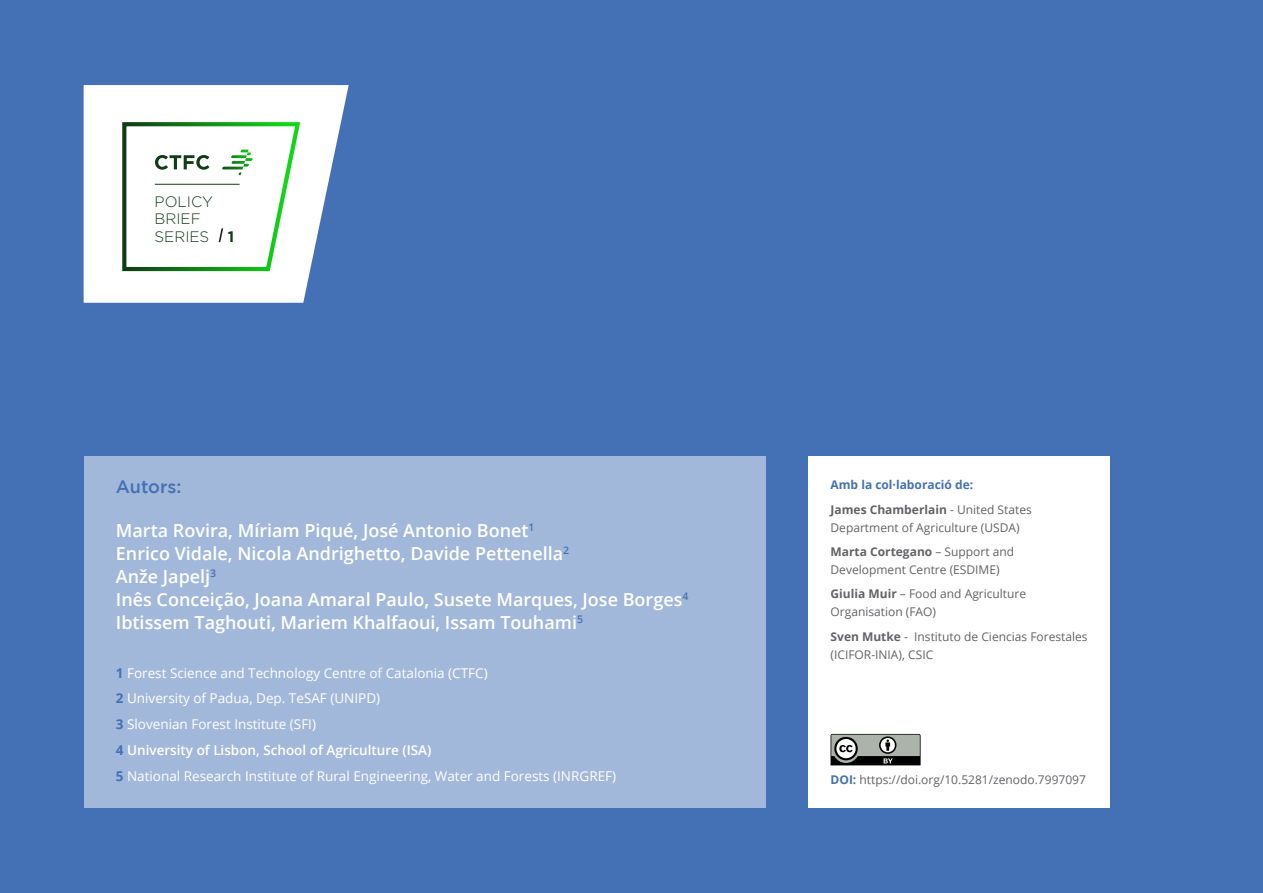
<style>
.page{position:relative;width:1263px;height:893px;background:#4471b5}
.page>*{position:absolute;margin:0;border:0;box-sizing:border-box;transform-origin:0 0}
.t1{font:600 18px "Open Sans";color:#fff}
.t2{font:500 18px "Gotham";color:#4471b5}
.t3{font:300 15.15px "Gotham";color:#113d16}
.t4{font:700 15.15px "Gotham";color:#113d16}
.t5{font:13.5px "Open Sans";color:#fff}
.t6{font:600 13.5px "Open Sans";color:#fff}
.t7{font:12px/18px "Open Sans";color:#636366}
.t8{font:700 12px "Open Sans";color:#4471b5}
.s1{font-weight:700;color:#4471b5}
.s2{font-weight:700}
</style>
<div class="page">
<div style="left:84px;top:456px;width:682px;height:352px;background:#a1b8da"></div>
<div style="left:808px;top:456px;width:302px;height:352px;background:#fff"></div>
<svg style="left:84px;top:85px;width:265px;height:218px;fill:#fff"></svg>
<svg style="left:120px;top:120px;width:183px;height:153px;background:#e3f0e4"></svg>
<svg style="left:830px;top:734px;width:90px;height:31px;background:#767a76"></svg>
<p class="t3" style="left:155px;top:194px;width:60px">POLICY</p>
<p class="t3" style="left:155px;top:211px;width:48px">BRIEF</p>
<p class="t3" style="left:155px;top:228px;width:56px">SERIES</p>
<p class="t4" style="left:228px;top:227px;width:8px">1</p>
<p class="t2" style="left:116px;top:476px;width:67px">Autors:</p>
<p class="t1" style="left:116px;top:518px;width:420px">Marta Rovira, Míriam Piqué, José Antonio Bonet<sup>1</sup></p>
<p class="t1" style="left:116px;top:541px;width:455px">Enrico Vidale, Nicola Andrighetto, Davide Pettenella<sup>2</sup></p>
<p class="t1" style="left:116px;top:564px;width:102px">Anže Japelj<sup>3</sup></p>
<p class="t1" style="left:116px;top:587px;width:574px">Inês Conceição, Joana Amaral Paulo, Susete Marques, Jose Borges<sup>4</sup></p>
<p class="t1" style="left:116px;top:610px;width:469px">Ibtissem Taghouti, Mariem Khalfaoui, Issam Touhami<sup>5</sup></p>
<p class="t5" style="left:116px;top:663px;width:373px"><span class="s1">1</span> Forest Science and Technology Centre of Catalonia (CTFC)</p>
<p class="t5" style="left:116px;top:689px;width:266px"><span class="s1">2</span> University of Padua, Dep. TeSAF (UNIPD)</p>
<p class="t5" style="left:116px;top:715px;width:202px"><span class="s1">3</span> Slovenian Forest Institute (SFI)</p>
<p class="t6" style="left:116px;top:741px;width:317px"><span class="s1">4</span> University of Lisbon, School of Agriculture (ISA)</p>
<p class="t5" style="left:116px;top:767px;width:502px"><span class="s1">5</span> National Research Institute of Rural Engineering, Water and Forests (INRGREF)</p>
<p class="t8" style="left:830px;top:476px;width:144px">Amb la col·laboració de:</p>
<p class="t7" style="left:830px;top:500px;width:203px"><span class="s2">James Chamberlain</span> - United States<br>Department of Agriculture (USDA)</p>
<p class="t7" style="left:830px;top:542px;width:185px"><span class="s2">Marta Cortegano</span> – Support and<br>Development Centre (ESDIME)</p>
<p class="t7" style="left:830px;top:585px;width:197px"><span class="s2">Giulia Muir</span> – Food and Agriculture<br>Organisation (FAO)</p>
<p class="t7" style="left:830px;top:627px;width:258px"><span class="s2">Sven Mutke</span> - Instituto de Ciencias Forestales (ICIFOR-INIA), CSIC</p>
<p class="t7" style="left:830px;top:770px;width:257px"><span class="s1">DOI:</span> https://doi.org/10.5281/zenodo.7997097</p>
</div>
